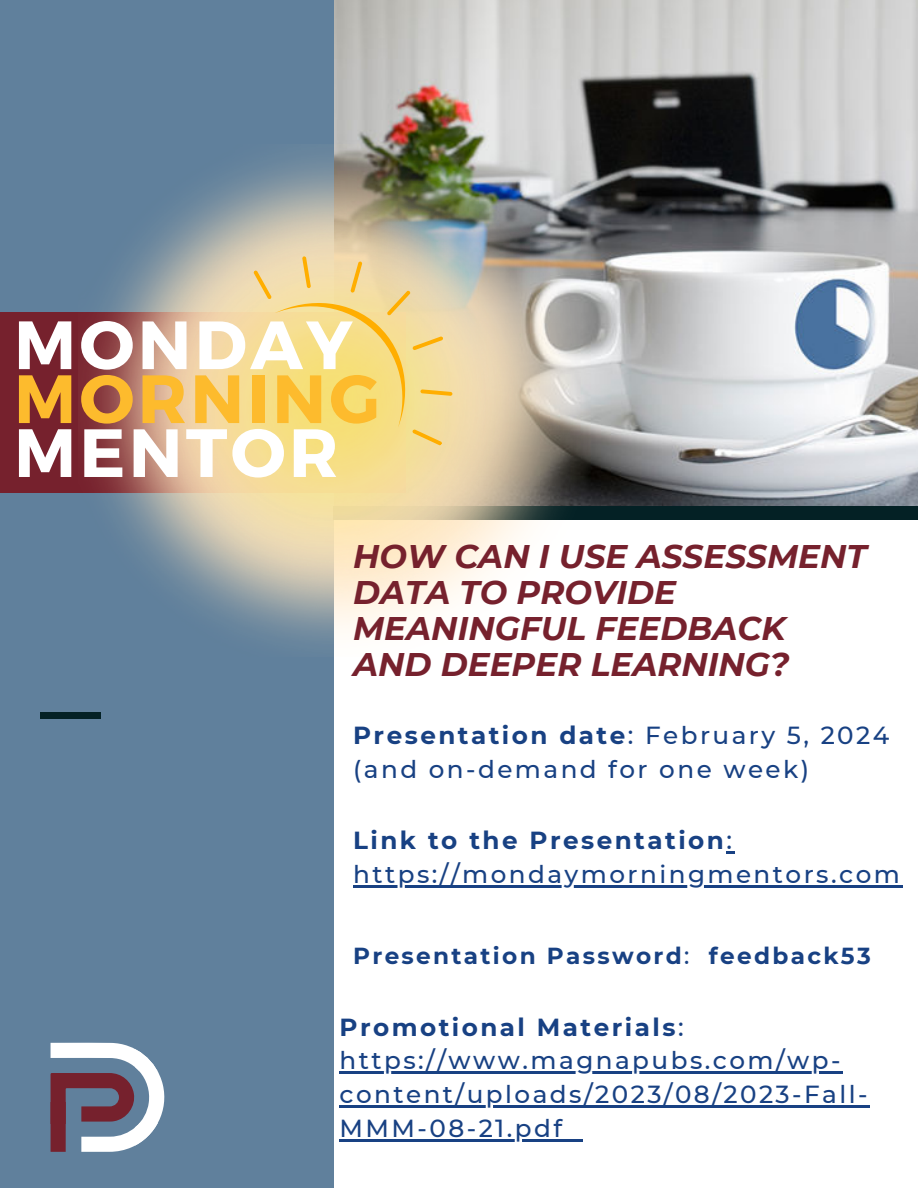
<style>
.page{position:relative;width:918px;height:1188px;background:#fff}
.page>*{position:absolute;margin:0;border:0;box-sizing:border-box;transform-origin:0 0}
.t1{font:700 68.1px "Montserrat";letter-spacing:.05em;color:#fff}
.t2{font:700 68.1px "Montserrat";letter-spacing:.05em;color:#fdbb2d}
.t3{font:italic 700 32.7px/36px "Montserrat";color:#76212d}
.t4{font:500 24.6px/33.8px "Montserrat";letter-spacing:.1em;color:#184183}
.t5{font:700 23.1px "Montserrat";letter-spacing:.1em;color:#184183}
.s1{font-weight:700}
.s2{font-weight:500}
</style>
<div class="page">
<img style="left:333px;top:0;width:585px;height:506px">
<div style="left:0;top:0;width:333px;height:1188px;background:#60809c"></div>
<div style="left:334px;top:506px;width:584px;height:14px;background:#042125"></div>
<div style="left:40px;top:712px;width:61px;height:6px;background:#042125"></div>
<hr style="left:340px;top:1072px;width:503px;height:2px;background:#184183">
<hr style="left:340px;top:1105px;width:530px;height:3px;background:#184183">
<hr style="left:340px;top:1139px;width:225px;height:2px;background:#184183">
<svg style="left:565px;top:1139px;width:18px;height:2px"></svg>
<svg style="left:726px;top:852px;width:8px;height:2px"></svg>
<hr style="left:353px;top:885px;width:549px;height:3px;background:#184183">
<div style="left:0;top:313px;width:406px;height:180px;background:#76212d"></div>
<img style="left:78px;top:145px;width:512px;height:512px">
<svg style="left:253px;top:256px;width:199px;height:190px;background:#f3da8d"></svg>
<svg style="left:51px;top:1043px;width:114px;height:109px"></svg>
<h1 class="t1" style="left:14px;top:303px;width:340px">MONDAY</h1>
<h1 class="t2" style="left:14px;top:357px;width:367px">MORNING</h1>
<h1 class="t1" style="left:14px;top:411px;width:326px">MENTOR</h1>
<h2 class="t3" style="left:353px;top:537px;width:515px">HOW CAN I USE ASSESSMENT<br>DATA TO PROVIDE<br>MEANINGFUL FEEDBACK<br>AND DEEPER LEARNING?</h2>
<p class="t4" style="left:353px;top:717px;width:538px"><span class="s1">Presentation date</span>: February 5, 2024 (and on-demand for one week)</p>
<p class="t4" style="left:353px;top:823px;width:548px"><span class="s1">Link to the Presentation</span>: https://mondaymorningmentors.com</p>
<p class="t5" style="left:353px;top:939px;width:519px">Presentation Password<span class="s2">:</span> feedback53</p>
<p class="t4" style="left:340px;top:1009px;width:530px"><span class="s1">Promotional Materials</span>: https://www.magnapubs.com/wp&shy;content/uploads/2023/08/2023-Fall-<br>MMM-08-21.pdf</p>
</div>
